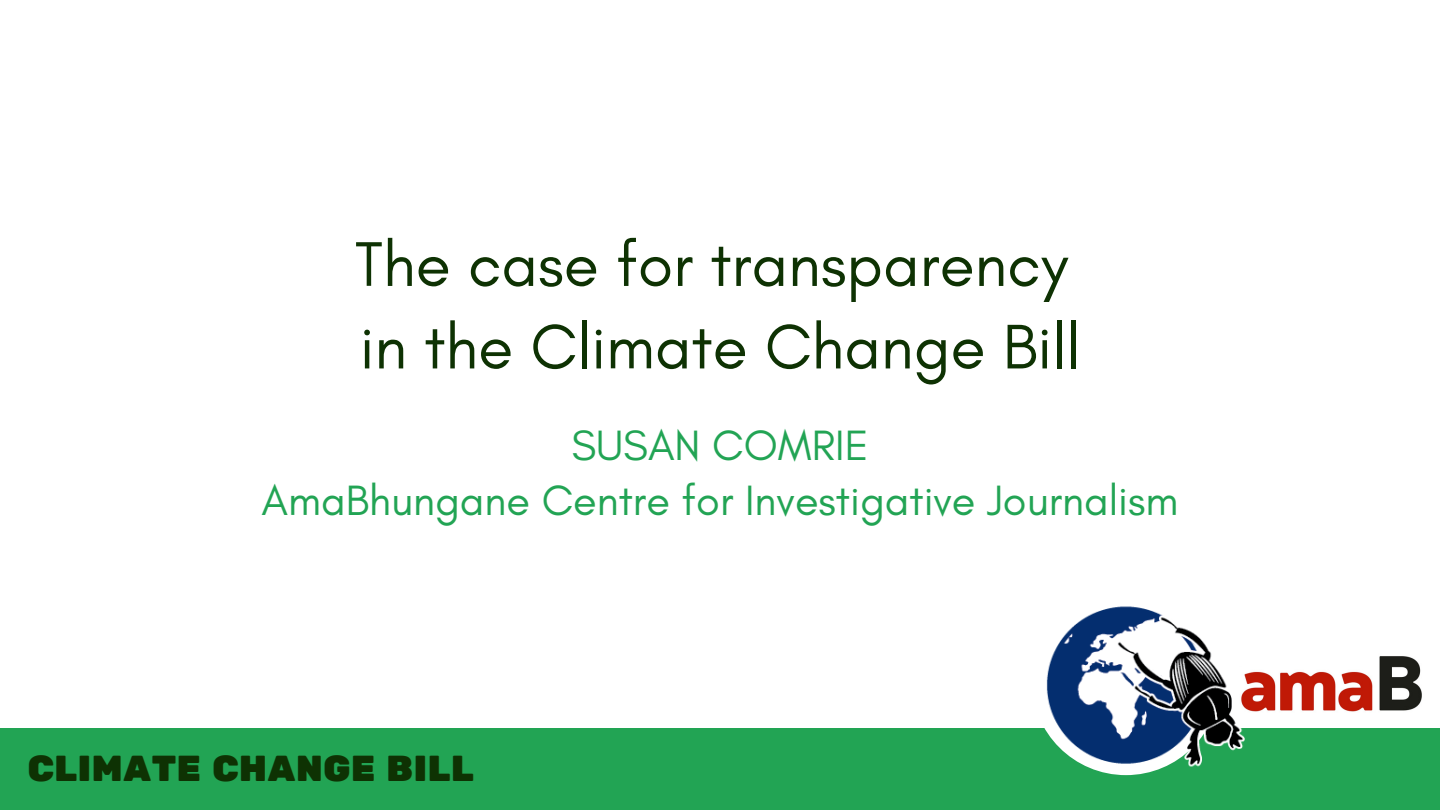
<style>
.page{position:relative;width:1440px;height:810px;background:#fff}
.page>*{position:absolute;margin:0;border:0;box-sizing:border-box;transform-origin:0 0}
.t1{font:64.2px/82.5px "Glacial Indifference";color:#0e3203}
.t2{font:43.2px/54.8px "Glacial Indifference";color:#22a454;text-align:center}
.t3{font:36px "Rubik One";color:#0e3203}
</style>
<div class="page">
<div style="left:0;top:728px;width:1440px;height:82px;background:#22a454"></div>
<div style="left:1032px;top:587px;width:188px;height:188px;background:#fff;border-radius:50%"></div>
<img style="left:1046px;top:606px;width:199px;height:170px">
<img style="left:1240px;top:656px;width:182px;height:61px">
<div style="left:1225px;top:642px;width:42px;height:24px;background:#fff"></div>
<h1 class="t1" style="left:355px;top:222px;width:727px">The case for transparency in the Climate Change Bill</h1>
<p class="t2" style="left:262px;top:418px;width:918px">SUSAN COMRIE<br>AmaBhungane Centre for Investigative Journalism</p>
<p class="t3" style="left:27px;top:747px;width:448px">CLIMATE CHANGE BILL</p>
</div>
